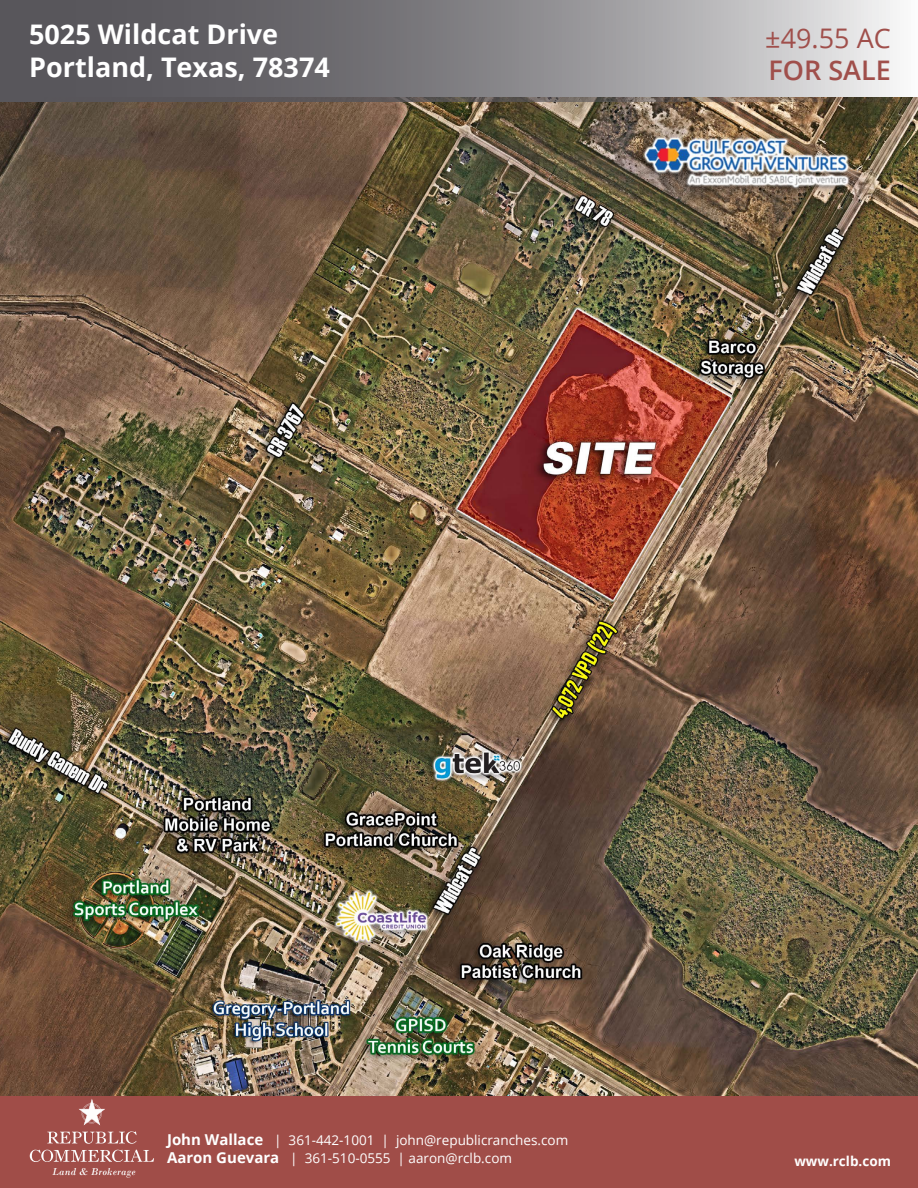
<style>
.page{position:relative;width:918px;height:1188px;background:#fff}
.page>*{position:absolute;margin:0;border:0;box-sizing:border-box;transform-origin:0 0}
.t1{font:700 27px/32.4px "Open Sans";color:#fff}
.t2{font:27px "Open Sans";color:#a04f4b}
.t3{font:600 27px "Open Sans";color:#a04f4b}
.t4{font:13.5px/18px "Open Sans";color:#fff}
.t5{font:700 13.5px "Open Sans";color:#fff}
.s1{font-weight:700;font-size:15px}
</style>
<div class="page">
<div style="left:0;top:1096px;width:918px;height:92px;background:#a04d48"></div>
<img style="left:0;top:102px;width:918px;height:994px">
<svg style="left:0;top:0;width:918px;height:102px;background:#8b8a8d"></svg>
<svg style="left:16px;top:1089px;width:150px;height:89px"></svg>
<h1 class="t1" style="left:29px;top:18px;width:302px">5025 Wildcat Drive<br>Portland, Texas, 78374</h1>
<h1 class="t2" style="left:765px;top:20px;width:127px">±49.55 AC</h1>
<h1 class="t3" style="left:768px;top:52px;width:124px">FOR SALE</h1>
<p class="t4" style="left:167px;top:1130px;width:403px"><span class="s1">John Wallace</span> | 361-442-1001 | john@republicranches.com<br><span class="s1">Aaron Guevara</span> | 361-510-0555 | aaron@rclb.com</p>
<p class="t5" style="left:794px;top:1151px;width:98px">www.rclb.com</p>
</div>
